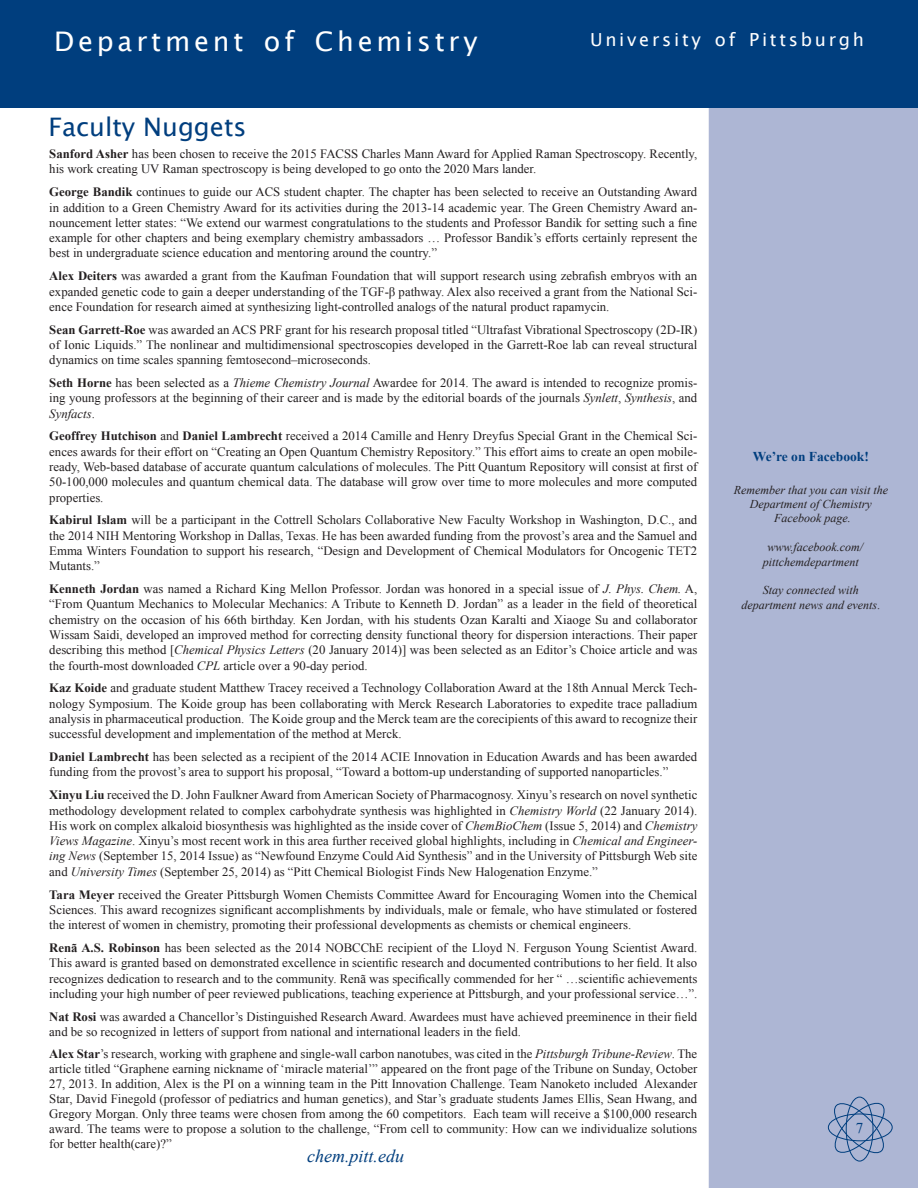
<style>
.page{position:relative;width:918px;height:1188px;background:#fff}
.page>*{position:absolute;margin:0;border:0;box-sizing:border-box;transform-origin:0 0}
.t1{font:27px "Lucida Sans Unicode";letter-spacing:.14em;color:#fff}
.t2{font:25.5px "Lucida Sans Unicode";color:#003e7e}
.t3{font:18px "Lucida Sans Unicode";letter-spacing:.15em;color:#fff}
.t4{font:italic 18px "Times New Roman";color:#003e7e}
.t5{font:15px "Times New Roman";color:#003e7e}
.t6{font:700 13.5px "Times New Roman";color:#003e7e}
.t7{font:12.75px/15.3px "Times New Roman";color:#231f20;text-align:justify}
.t8{font:italic 12px/14.4px "Times New Roman";color:#231f20;text-align:center}
.s1{font-weight:700}
.s2{font-style:italic}
.s3{font-style:normal}
</style>
<div class="page">
<div style="left:0;top:0;width:918px;height:108px;background:#003e7e"></div>
<div style="left:709px;top:108px;width:209px;height:1080px;background:#adb6d4"></div>
<svg style="left:826px;top:1095px;width:67px;height:66px;background:#9aa9ca"></svg>
<div style="left:846px;top:1097px;width:27px;height:64px;border:1px solid #003e7e;border-radius:50%"></div>
<div style="left:828px;top:1114px;width:65px;height:27px;border:1px solid #003e7e;border-radius:50%"></div>
<h1 class="t1" style="left:54px;top:20px;width:425px">Department of Chemistry</h1>
<h3 class="t3" style="left:590px;top:26px;width:275px">University of Pittsburgh</h3>
<h2 class="t2" style="left:48px;top:107px;width:200px">Faculty Nuggets</h2>
<p class="t7" style="left:49px;top:146px;width:650px"><span class="s1">Sanford Asher</span> has been chosen to receive the 2015 FACSS Charles Mann Award for Applied Raman Spectroscopy. Recently, his work creating UV Raman spectroscopy is being developed to go onto the 2020 Mars lander.</p>
<p class="t7" style="left:49px;top:184px;width:650px"><span class="s1">George Bandik</span> continues to guide our ACS student chapter. The chapter has been selected to receive an Outstanding Award in addition to a Green Chemistry Award for its activities during the 2013-14 academic year. The Green Chemistry Award an&shy;nouncement letter states: “We extend our warmest congratulations to the students and Professor Bandik for setting such a fine example for other chapters and being exemplary chemistry ambassadors … Professor Bandik’s efforts certainly represent the best in undergraduate science education and mentoring around the country.”</p>
<p class="t7" style="left:49px;top:268px;width:650px"><span class="s1">Alex Deiters</span> was awarded a grant from the Kaufman Foundation that will support research using zebrafish embryos with an expanded genetic code to gain a deeper understanding of the TGF-β pathway. Alex also received a grant from the National Sci&shy;ence Foundation for research aimed at synthesizing light-controlled analogs of the natural product rapamycin.</p>
<p class="t7" style="left:49px;top:322px;width:650px"><span class="s1">Sean Garrett-Roe</span> was awarded an ACS PRF grant for his research proposal titled “Ultrafast Vibrational Spectroscopy (2D-IR) of Ionic Liquids.” The nonlinear and multidimensional spectroscopies developed in the Garrett-Roe lab can reveal structural dynamics on time scales spanning femtosecond–microseconds.</p>
<p class="t7" style="left:49px;top:375px;width:650px"><span class="s1">Seth Horne</span> has been selected as a <span class="s2">Thieme Chemistry Journal</span> Awardee for 2014. The award is intended to recognize promis&shy;ing young professors at the beginning of their career and is made by the editorial boards of the journals <span class="s2">Synlett</span>, <span class="s2">Synthesis</span>, and <span class="s2">Synfacts</span>.</p>
<p class="t7" style="left:49px;top:428px;width:650px"><span class="s1">Geoffrey Hutchison</span> and <span class="s1">Daniel Lambrecht</span> received a 2014 Camille and Henry Dreyfus Special Grant in the Chemical Sci&shy;ences awards for their effort on “Creating an Open Quantum Chemistry Repository.” This effort aims to create an open mobile&shy;ready, Web-based database of accurate quantum calculations of molecules. The Pitt Quantum Repository will consist at first of 50-100,000 molecules and quantum chemical data. The database will grow over time to more molecules and more computed properties.</p>
<p class="t7" style="left:49px;top:512px;width:650px"><span class="s1">Kabirul Islam</span> will be a participant in the Cottrell Scholars Collaborative New Faculty Workshop in Washington, D.C., and the 2014 NIH Mentoring Workshop in Dallas, Texas. He has been awarded funding from the provost’s area and the Samuel and Emma Winters Foundation to support his research, “Design and Development of Chemical Modulators for Oncogenic TET2<br>Mutants.”</p>
<p class="t7" style="left:49px;top:581px;width:650px"><span class="s1">Kenneth Jordan</span> was named a Richard King Mellon Professor. Jordan was honored in a special issue of <span class="s2">J. Phys. Chem.</span> A, “From Quantum Mechanics to Molecular Mechanics: A Tribute to Kenneth D. Jordan” as a leader in the field of theoretical chemistry on the occasion of his 66th birthday. Ken Jordan, with his students Ozan Karalti and Xiaoge Su and collaborator Wissam Saidi, developed an improved method for correcting density functional theory for dispersion interactions. Their paper describing this method [<span class="s2">Chemical Physics Letters</span> (20 January 2014)] was been selected as an Editor’s Choice article and was the fourth-most downloaded <span class="s2">CPL</span> article over a 90-day period.</p>
<p class="t7" style="left:49px;top:680px;width:650px"><span class="s1">Kaz Koide</span> and graduate student Matthew Tracey received a Technology Collaboration Award at the 18th Annual Merck Tech&shy;nology Symposium. The Koide group has been collaborating with Merck Research Laboratories to expedite trace palladium analysis in pharmaceutical production. The Koide group and the Merck team are the corecipients of this award to recognize their successful development and implementation of the method at Merck.</p>
<p class="t7" style="left:49px;top:749px;width:650px"><span class="s1">Daniel Lambrecht</span> has been selected as a recipient of the 2014 ACIE Innovation in Education Awards and has been awarded funding from the provost’s area to support his proposal, “Toward a bottom-up understanding of supported nanoparticles.”</p>
<p class="t7" style="left:49px;top:787px;width:650px"><span class="s1">Xinyu Liu</span> received the D. John Faulkner Award from American Society of Pharmacognosy. Xinyu’s research on novel synthetic methodology development related to complex carbohydrate synthesis was highlighted in <span class="s2">Chemistry World</span> (22 January 2014).<br>His work on complex alkaloid biosynthesis was highlighted as the inside cover of <span class="s2">ChemBioChem</span> (Issue 5, 2014) and <span class="s2">Chemistry Views Magazine</span>. Xinyu’s most recent work in this area further received global highlights, including in <span class="s2">Chemical and Engineer&shy;ing News</span> (September 15, 2014 Issue) as “Newfound Enzyme Could Aid Synthesis” and in the University of Pittsburgh Web site and <span class="s2">University Times</span> (September 25, 2014) as “Pitt Chemical Biologist Finds New Halogenation Enzyme.”</p>
<p class="t7" style="left:49px;top:886px;width:650px"><span class="s1">Tara Meyer</span> received the Greater Pittsburgh Women Chemists Committee Award for Encouraging Women into the Chemical Sciences. This award recognizes significant accomplishments by individuals, male or female, who have stimulated or fostered the interest of women in chemistry, promoting their professional developments as chemists or chemical engineers.</p>
<p class="t7" style="left:49px;top:940px;width:650px"><span class="s1">Renã A.S. Robinson</span> has been selected as the 2014 NOBCChE recipient of the Lloyd N. Ferguson Young Scientist Award.<br>This award is granted based on demonstrated excellence in scientific research and documented contributions to her field. It also recognizes dedication to research and to the community. Renã was specifically commended for her “ …scientific achievements including your high number of peer reviewed publications, teaching experience at Pittsburgh, and your professional service…”.</p>
<p class="t7" style="left:49px;top:1009px;width:650px"><span class="s1">Nat Rosi</span> was awarded a Chancellor’s Distinguished Research Award. Awardees must have achieved preeminence in their field and be so recognized in letters of support from national and international leaders in the field.</p>
<p class="t7" style="left:49px;top:1046px;width:650px"><span class="s1">Alex Star</span>’s research, working with graphene and single-wall carbon nanotubes, was cited in the <span class="s2">Pittsburgh Tribune-Review</span>. The article titled “Graphene earning nickname of ‘miracle material’” appeared on the front page of the Tribune on Sunday, October 27, 2013. In addition, Alex is the PI on a winning team in the Pitt Innovation Challenge. Team Nanoketo included Alexander Star, David Finegold (professor of pediatrics and human genetics), and Star’s graduate students James Ellis, Sean Hwang, and Gregory Morgan. Only three teams were chosen from among the 60 competitors. Each team will receive a $100,000 research award. The teams were to propose a solution to the challenge, “From cell to community: How can we individualize solutions for better health(care)?”</p>
<h3 class="t4" style="left:307px;top:1144px;width:98px">chem.pitt.edu</h3>
<p class="t6" style="left:753px;top:447px;width:117px">We’re on Facebook!</p>
<p class="t8" style="left:734px;top:482px;width:156px">Remember that you can visit the<br>Department of Chemistry<br>Facebook page.</p>
<p class="t8" style="left:763px;top:540px;width:102px">www.facebook.com/ pittchemdepartment</p>
<p class="t8" style="left:742px;top:583px;width:140px">Stay connected with department news and events<span class="s3">.</span></p>
<p class="t5" style="left:856px;top:1118px;width:9px">7</p>
</div>
